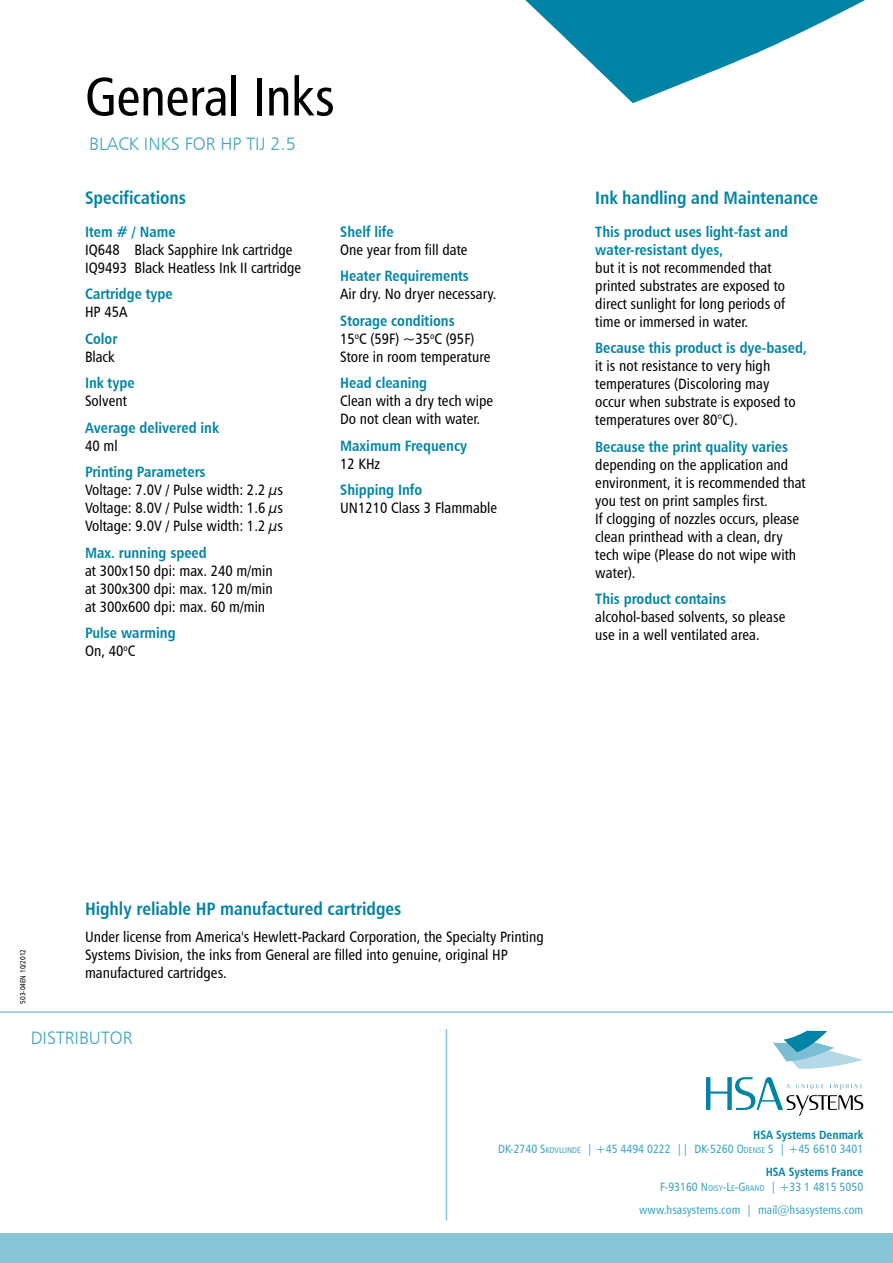
<style>
.page{position:relative;width:893px;height:1263px;background:#fff}
.page>*{position:absolute;margin:0;border:0;box-sizing:border-box;transform-origin:0 0}
.t1{font:54px "Humanist 777 BT Roman Condensed B";letter-spacing:-.015em;color:#000}
.t2{font:18px "Humanist 777 BT Bold Condensed B";color:#0083a5}
.t3{font:18px "Humanist 777 BT Light B";color:#3da4c0}
.t4{font:15px/18px "Humanist 777 BT Roman Condensed B";color:#000}
.t5{font:15px/18px "Humanist 777 BT Bold Condensed B";color:#0084a5}
.t6{font:12px/23px "Humanist 777 BT Roman Condensed B";color:#3da4c0;text-align:right}
.t7{font:12px "Humanist 777 BT Roman Condensed B";color:#3da4c0}
.t8{font:12px "Humanist 777 BT Bold Condensed B";color:#0084a5}
.t9{font:7.5px "Humanist 777 BT Roman Condensed B";color:#000}
.s1{font-size:8.4px}
.s2{font-style:inherit}
</style>
<div class="page">
<svg style="left:525px;top:0;width:340px;height:103px"></svg>
<div style="left:0;top:1233px;width:893px;height:30px;background:#8ac4d7"></div>
<hr style="left:446px;top:1029px;width:1px;height:191px;background:#8ac4d7">
<svg style="left:773px;top:1031px;width:90px;height:38px"></svg>
<svg style="left:706px;top:1077px;width:157px;height:39px"></svg>
<hr style="left:0;top:1011px;width:893px;height:2px;background:#8ac4d7">
<h1 class="t1" style="left:85px;top:63px;width:251px">General Inks</h1>
<p class="t3" style="left:89px;top:132px;width:208px">BLACK INKS FOR HP TIJ 2.5</p>
<p class="t2" style="left:85px;top:186px;width:102px">Specifications</p>
<p class="t5" style="left:85px;top:222px;width:92px">Item # / Name</p>
<p class="t4" style="left:85px;top:240px;width:218px">IQ648 Black Sapphire Ink cartridge<br>IQ9493 Black Heatless Ink II cartridge</p>
<p class="t5" style="left:85px;top:285px;width:89px">Cartridge type</p>
<p class="t4" style="left:85px;top:303px;width:44px">HP 45A</p>
<p class="t5" style="left:85px;top:329px;width:34px">Color</p>
<p class="t4" style="left:85px;top:347px;width:31px">Black</p>
<p class="t5" style="left:85px;top:374px;width:51px">Ink type</p>
<p class="t4" style="left:85px;top:392px;width:43px">Solvent</p>
<p class="t5" style="left:85px;top:418px;width:135px">Average delivered ink</p>
<p class="t4" style="left:85px;top:436px;width:34px">40 ml</p>
<p class="t5" style="left:85px;top:463px;width:122px">Printing Parameters</p>
<p class="t4" style="left:85px;top:481px;width:199px;text-align:justify">Voltage: 7.0V / Pulse width: 2.2 µs Voltage: 8.0V / Pulse width: 1.6 µs Voltage: 9.0V / Pulse width: 1.2 µs</p>
<p class="t5" style="left:85px;top:543px;width:123px">Max. running speed</p>
<p class="t4" style="left:85px;top:561px;width:189px;text-align:justify">at 300x150 dpi: max. 240 m/min at 300x300 dpi: max. 120 m/min at 300x600 dpi: max. 60 m/min</p>
<p class="t5" style="left:85px;top:624px;width:92px">Pulse warming</p>
<p class="t4" style="left:85px;top:642px;width:52px">On, 40<sup>o</sup>C</p>
<p class="t5" style="left:340px;top:222px;width:55px">Shelf life</p>
<p class="t4" style="left:340px;top:240px;width:129px">One year from fill date</p>
<p class="t5" style="left:340px;top:267px;width:130px">Heater Requirements</p>
<p class="t4" style="left:340px;top:285px;width:158px">Air dry. No dryer necessary.</p>
<p class="t5" style="left:340px;top:311px;width:116px">Storage conditions</p>
<p class="t4" style="left:340px;top:329px;width:152px">15<sup>o</sup>C (59F) ~35<sup>o</sup>C (95F)<br>Store in room temperature</p>
<p class="t5" style="left:340px;top:374px;width:89px">Head cleaning</p>
<p class="t4" style="left:340px;top:392px;width:155px">Clean with a dry tech wipe<br>Do not clean with water.</p>
<p class="t5" style="left:340px;top:436px;width:128px">Maximum Frequency</p>
<p class="t4" style="left:340px;top:454px;width:42px">12 KHz</p>
<p class="t5" style="left:340px;top:481px;width:84px">Shipping Info</p>
<p class="t4" style="left:340px;top:499px;width:159px">UN1210 Class 3 Flammable</p>
<p class="t2" style="left:595px;top:186px;width:224px">Ink handling and Maintenance</p>
<p class="t5" style="left:595px;top:222px;width:194px">This product uses light-fast and water-resistant dyes,</p>
<p class="t4" style="left:595px;top:258px;width:191px">but it is not recommended that printed substrates are exposed to direct sunlight for long periods of time or immersed in water.</p>
<p class="t5" style="left:595px;top:339px;width:213px">Because this product is dye-based,</p>
<p class="t4" style="left:595px;top:357px;width:202px">it is not resistance to very high temperatures (Discoloring may occur when substrate is exposed to temperatures over 80°C).</p>
<p class="t5" style="left:595px;top:437px;width:194px">Because the print quality varies</p>
<p class="t4" style="left:595px;top:455px;width:212px">depending on the application and environment, it is recommended that you test on print samples first.<br>If clogging of nozzles occurs, please clean printhead with a clean, dry tech wipe (Please do not wipe with water).</p>
<p class="t5" style="left:595px;top:590px;width:132px">This product contains</p>
<p class="t4" style="left:595px;top:608px;width:192px">alcohol-based solvents, so please use in a well ventilated area.</p>
<p class="t9" style="left:18px;top:1003px;width:56px;rotate:-90deg">503-04EN 10/2012</p>
<p class="t2" style="left:85px;top:898px;width:318px">Highly reliable HP manufactured cartridges</p>
<p class="t4" style="left:85px;top:927px;width:460px">Under license from America's Hewlett-Packard Corporation, the Specialty Printing<br>Systems Division, the inks from General are filled into genuine, original HP manufactured cartridges.</p>
<p class="t3" style="left:31px;top:1027px;width:103px">DISTRIBUTOR</p>
<p class="t8" style="left:753px;top:1127px;width:112px">HSA Systems Denmark</p>
<p class="t7" style="left:498px;top:1142px;width:367px">DK-2740 S<span class="s1">KOVLUNDE</span> | +45 4494 0222 || DK-5260 O<span class="s1">DENSE</span> S | +45 6610 3401</p>
<p class="t8" style="left:766px;top:1164px;width:99px">HSA Systems France</p>
<p class="t6" style="left:639px;top:1175px;width:226px"><span class="s2">F-93160 N</span> <span class="s1">OISY</span><span class="s2">-L</span><span class="s1">E</span><span class="s2">-G</span><span class="s1">RAND</span> <span class="s2">| +33 1 4815 5050 </span>www.hsasystems.com | mail@hsasystems.com</p>
</div>
